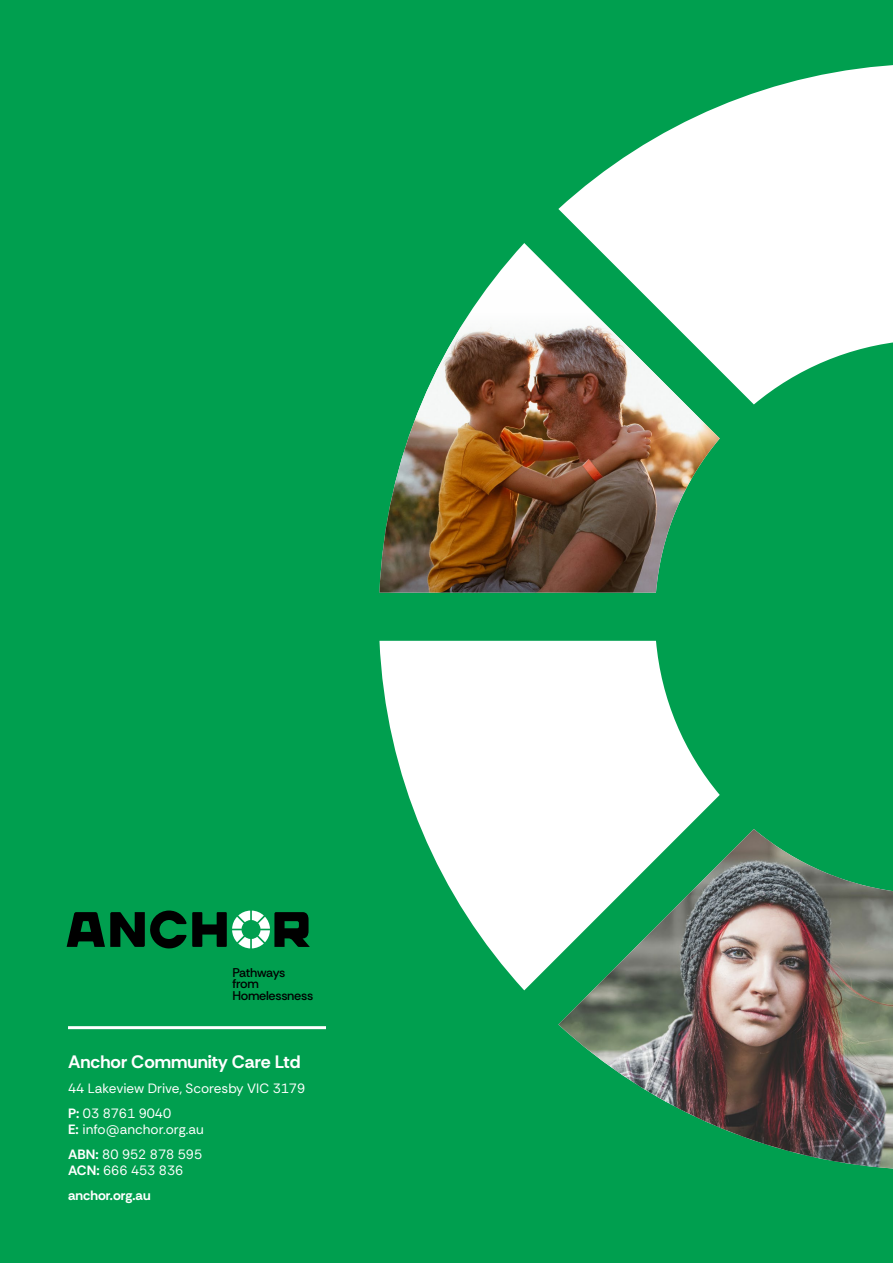
<style>
.page{position:relative;width:893px;height:1263px;background:#009f4f}
.page>*{position:absolute;margin:0;border:0;box-sizing:border-box;transform-origin:0 0}
.t1{font:700 18px "Rethink Sans";color:#fff}
.t2{font:13.5px/24.8px "Rethink Sans";color:#fff}
.t3{font:700 13.5px/24.8px "Rethink Sans";color:#fff}
.t4{font:500 12.75px/11.9px "Rethink Sans";letter-spacing:-.02em;color:#000}
.s1{font-weight:700}
.s2{font-weight:400}
</style>
<div class="page">
<svg style="left:485px;top:243px;width:73px;height:47px;fill:#fff"></svg>
<img style="left:379px;top:290px;width:341px;height:303px">
<svg style="left:379px;top:641px;width:341px;height:349px;fill:#fff"></svg>
<svg style="left:558px;top:65px;width:335px;height:339px;fill:#fff"></svg>
<img style="left:558px;top:829px;width:335px;height:339px">
<svg style="left:67px;top:910px;width:243px;height:39px"></svg>
<hr style="left:68px;top:1026px;width:258px;height:3px;background:#fff">
<p class="t4" style="left:232px;top:966px;width:82px">Pathways from<br>Homelessness</p>
<h1 class="t1" style="left:68px;top:1051px;width:234px">Anchor Community Care Ltd</h1>
<p class="t2" style="left:68px;top:1076px;width:239px">44 Lakeview Drive, Scoresby VIC 3179<br><span class="s1">P:</span> 03 8761 9040</p>
<p class="t2" style="left:68px;top:1117px;width:137px"><span class="s1">E:</span> info@anchor.org.au<br><span class="s1">ABN:</span> 80 952 878 595</p>
<p class="t3" style="left:68px;top:1158px;width:117px">ACN: <span class="s2">666 453 836 </span>anchor.org.au</p>
</div>
